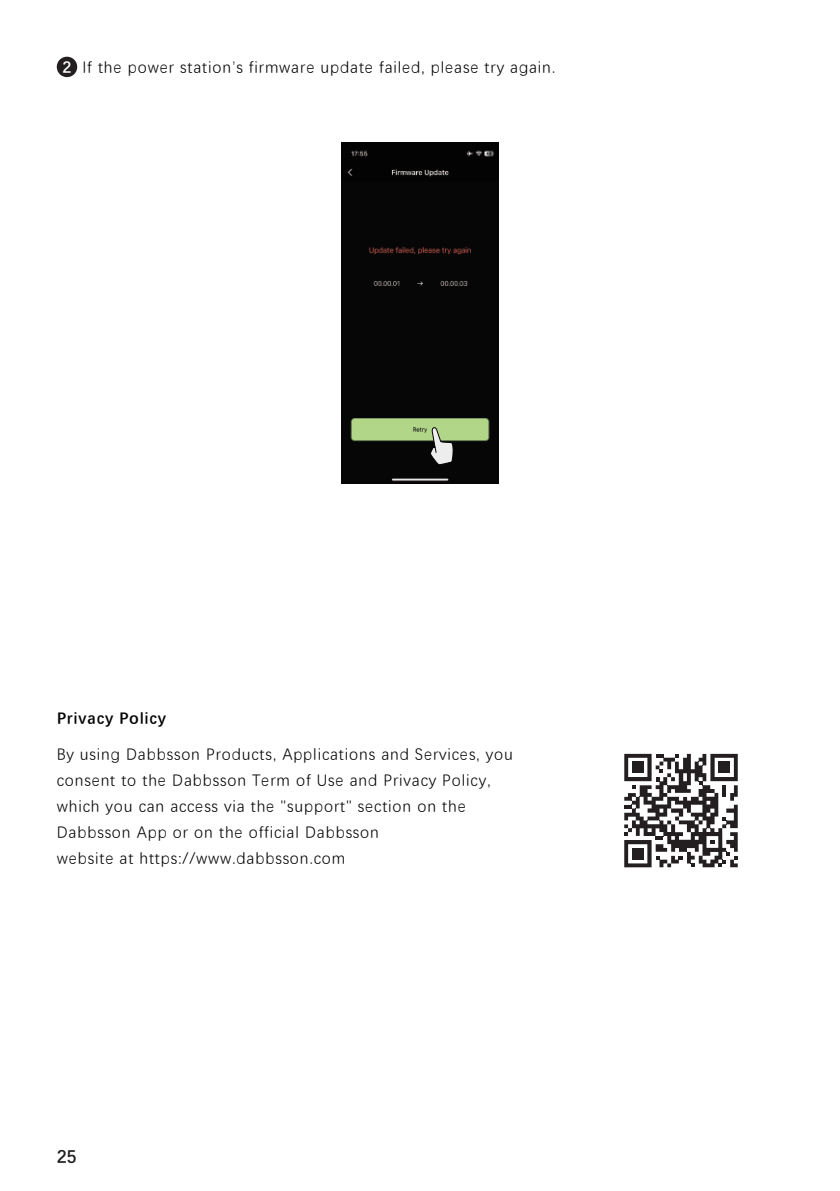
<style>
.page{position:relative;width:840px;height:1191px;background:#fff}
.page>*{position:absolute;margin:0;border:0;box-sizing:border-box;transform-origin:0 0}
.t1{font:700 18px "Deng Xian";color:#231f20}
.t2{font:16px/26px "Deng Xian";letter-spacing:.05em;color:#030303}
.t3{font:700 16px "Deng Xian";letter-spacing:.05em;color:#030303}
.s1{font-weight:700;color:#fff}
</style>
<div class="page">
<div style="left:57px;top:57px;width:20px;height:20px;background:#231f20;border-radius:50%"></div>
<img style="left:341px;top:143px;width:157px;height:340px">
<svg style="left:429px;top:427px;width:25px;height:38px"></svg>
<svg style="left:624px;top:754px;width:113px;height:113px"></svg>
<div style="left:631px;top:761px;width:12px;height:12px;background:#231f20"></div>
<div style="left:718px;top:761px;width:11px;height:12px;background:#231f20"></div>
<div style="left:631px;top:848px;width:12px;height:11px;background:#231f20"></div>
<p class="t2" style="left:62px;top:53px;width:494px"><span class="s1">2</span> If the power station’s firmware update failed, please try again.</p>
<p class="t3" style="left:57px;top:707px;width:111px">Privacy Policy</p>
<p class="t2" style="left:57px;top:740px;width:457px">By using Dabbsson Products, Applications and Services, you consent to the Dabbsson Term of Use and Privacy Policy, which you can access via the "support" section on the Dabbsson App or on the official Dabbsson<br>website at https://www.dabbsson.com</p>
<p class="t1" style="left:57px;top:1144px;width:21px">25</p>
</div>
